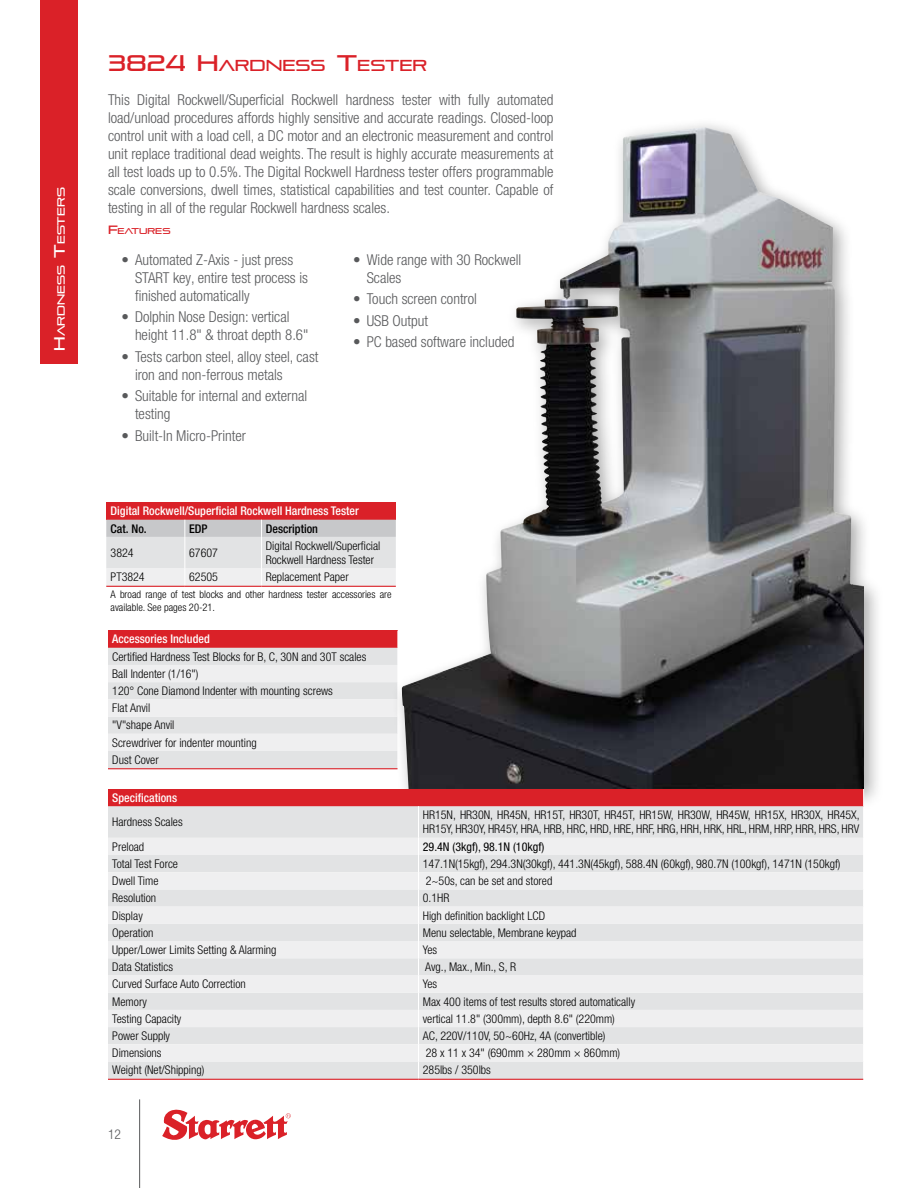
<style>
.page{position:relative;width:918px;height:1188px;background:#fff}
.page>*{position:absolute;margin:0;border:0;box-sizing:border-box;transform-origin:0 0}
.t1{font:15.75px "Pirulen Rg";color:#da2128}
.t2{font:300 condensed 15px/18px "Helvetica Neue LT Pro";color:#58595b}
.t3{font:300 condensed 13.5px "Helvetica Neue LT Pro";color:#58595b}
.t4{font:300 condensed 12px/17.2px "Helvetica Neue LT Pro";color:#000}
.t5{font:500 condensed 12px "Helvetica Neue LT Pro";color:#fff}
.t6{font:condensed 12px "Helvetica Neue LT Pro";color:#000}
.t7{font:500 condensed 12px "Helvetica Neue LT Pro";color:#000}
.t8{font:300 condensed 10.5px/12.6px "Helvetica Neue LT Pro";color:#000}
.t9{font:10.5px "Pirulen Rg";color:#fff}
.t10{font:8.4px "Pirulen";color:#da2128}
.s1{font-size:15px}
.s2{font-size:22.5px}
.s3{font-size:12px}
</style>
<div class="page">
<svg style="left:108px;top:631px;width:284px;height:139px"></svg>
<hr style="left:108px;top:768px;width:290px;height:1px;background:#da2128">
<div style="left:392px;top:117px;width:492px;height:692px;background:#000;opacity:.35"></div>
<img style="left:402px;top:127px;width:462px;height:662px">
<div style="left:108px;top:789px;width:756px;height:17px;background:#da2128"></div>
<div style="left:108px;top:806px;width:755px;height:273px;background:#e2e3e4"></div>
<svg style="left:108px;top:838px;width:755px;height:224px;fill:#efeff0"></svg>
<svg style="left:863px;top:789px;width:1px;height:17px"></svg>
<hr style="left:418px;top:806px;width:1px;height:32px;background:#fff">
<hr style="left:863px;top:806px;width:1px;height:32px;background:#fff">
<svg style="left:418px;top:838px;width:1px;height:241px"></svg>
<hr style="left:108px;top:1079px;width:310px;height:1px;background:#da2128">
<hr style="left:418px;top:1079px;width:445px;height:1px;background:#da2128">
<div style="left:106px;top:502px;width:290px;height:18px;background:#da2128"></div>
<svg style="left:106px;top:520px;width:290px;height:66px"></svg>
<hr style="left:106px;top:586px;width:79px;height:1px;background:#da2128">
<hr style="left:185px;top:586px;width:77px;height:1px;background:#da2128">
<hr style="left:262px;top:586px;width:134px;height:1px;background:#da2128">
<hr style="left:139px;top:1099px;width:1px;height:89px;background:#58595b">
<svg style="left:162px;top:1110px;width:129px;height:30px"></svg>
<div style="left:40px;top:0;width:38px;height:364px;background:#da2128"></div>
<p class="t9" style="left:55px;top:351px;width:165px;rotate:-90deg"><span class="s1">H</span>ARDNESS <span class="s1">T</span>ESTERS</p>
<h1 class="t1" style="left:108px;top:56px;width:321px"><span class="s2">3824 H</span>ARDNESS <span class="s2">T</span>ESTER</h1>
<p class="t2" style="left:108px;top:91px;width:447px;text-align:justify">This Digital Rockwell/Superficial Rockwell hardness tester with fully automated load/unload procedures affords highly sensitive and accurate readings. Closed-loop control unit with a load cell, a DC motor and an electronic measurement and control unit replace traditional dead weights. The result is highly accurate measurements at all test loads up to 0.5%. The Digital Rockwell Hardness tester offers programmable scale conversions, dwell times, statistical capabilities and test counter. Capable of testing in all of the regular Rockwell hardness scales.</p>
<p class="t10" style="left:108px;top:226px;width:63px"><span class="s3">F</span>EATURES</p>
<p class="t2" style="left:135px;top:250px;width:174px;text-indent:-14px">• Automated Z-Axis - just press<br>START key, entire test process is finished automatically</p>
<p class="t2" style="left:135px;top:308px;width:175px;text-indent:-14px">• Dolphin Nose Design: vertical height 11.8" &amp; throat depth 8.6"</p>
<p class="t2" style="left:135px;top:347px;width:185px;text-indent:-14px">• Tests carbon steel, alloy steel, cast iron and non-ferrous metals</p>
<p class="t2" style="left:135px;top:387px;width:174px;text-indent:-14px">• Suitable for internal and external testing</p>
<p class="t2" style="left:122px;top:426px;width:126px">• Built-In Micro-Printer</p>
<p class="t2" style="left:367px;top:250px;width:156px;text-indent:-14px">• Wide range with 30 Rockwell<br>Scales</p>
<p class="t2" style="left:353px;top:290px;width:125px">• Touch screen control</p>
<p class="t2" style="left:353px;top:311px;width:76px">• USB Output</p>
<p class="t2" style="left:353px;top:333px;width:163px">• PC based software included</p>
<p class="t5" style="left:111px;top:504px;width:250px">Digital Rockwell/Superficial Rockwell Hardness Tester</p>
<p class="t7" style="left:111px;top:521px;width:37px">Cat. No.</p>
<p class="t7" style="left:189px;top:521px;width:20px">EDP</p>
<p class="t7" style="left:266px;top:521px;width:54px">Description</p>
<p class="t4" style="left:111px;top:544px;width:25px">3824</p>
<p class="t4" style="left:189px;top:544px;width:30px">67607</p>
<p class="t4" style="left:266px;top:538px;width:116px;line-height:14.4px">Digital Rockwell/Superficial<br>Rockwell Hardness Tester</p>
<p class="t4" style="left:111px;top:569px;width:36px">PT3824</p>
<p class="t4" style="left:189px;top:569px;width:30px">62505</p>
<p class="t4" style="left:266px;top:569px;width:84px">Replacement Paper</p>
<p class="t8" style="left:111px;top:588px;width:282px">A broad range of test blocks and other hardness tester accessories are available. See pages 20-21.</p>
<p class="t5" style="left:112px;top:632px;width:99px">Accessories Included</p>
<p class="t4" style="left:112px;top:648px;width:256px">Certified Hardness Test Blocks for B, C, 30N and 30T scales<br>Ball Indenter (1/16")<br>120° Cone Diamond Indenter with mounting screws<br>Flat Anvil<br>"V"shape Anvil<br>Screwdriver for indenter mounting<br>Dust Cover</p>
<p class="t5" style="left:112px;top:790px;width:66px">Specifications</p>
<p class="t4" style="left:112px;top:813px;width:72px">Hardness Scales</p>
<p class="t4" style="left:423px;top:808px;width:438px;line-height:14.4px">HR15N, HR30N, HR45N, HR15T, HR30T, HR45T, HR15W, HR30W, HR45W, HR15X, HR30X, HR45X,<br>HR15Y, HR30Y, HR45Y, HRA, HRB, HRC, HRD, HRE, HRF, HRG, HRH, HRK, HRL, HRM, HRP, HRR, HRS, HRV</p>
<p class="t4" style="left:112px;top:838px;width:33px">Preload</p>
<p class="t6" style="left:423px;top:839px;width:123px">29.4N (3kgf), 98.1N (10kgf)</p>
<p class="t4" style="left:112px;top:855px;width:67px">Total Test Force</p>
<p class="t4" style="left:423px;top:855px;width:419px">147.1N(15kgf), 294.3N(30kgf), 441.3N(45kgf), 588.4N (60kgf), 980.7N (100kgf), 1471N (150kgf)</p>
<p class="t4" style="left:112px;top:872px;width:48px">Dwell Time</p>
<p class="t4" style="left:426px;top:872px;width:128px">2~50s, can be set and stored</p>
<p class="t4" style="left:112px;top:889px;width:45px">Resolution</p>
<p class="t4" style="left:423px;top:889px;width:28px">0.1HR</p>
<p class="t4" style="left:112px;top:907px;width:32px">Display</p>
<p class="t4" style="left:423px;top:907px;width:124px">High definition backlight LCD</p>
<p class="t4" style="left:112px;top:924px;width:43px">Operation</p>
<p class="t4" style="left:423px;top:924px;width:155px">Menu selectable, Membrane keypad</p>
<p class="t4" style="left:112px;top:941px;width:166px">Upper/Lower Limits Setting &amp; Alarming</p>
<p class="t4" style="left:423px;top:941px;width:16px">Yes</p>
<p class="t4" style="left:112px;top:958px;width:62px">Data Statistics</p>
<p class="t4" style="left:425px;top:958px;width:92px">Avg., Max., Min., S, R</p>
<p class="t4" style="left:112px;top:975px;width:135px">Curved Surface Auto Correction</p>
<p class="t4" style="left:423px;top:975px;width:16px">Yes</p>
<p class="t4" style="left:112px;top:993px;width:36px">Memory</p>
<p class="t4" style="left:423px;top:993px;width:214px">Max 400 items of test results stored automatically</p>
<p class="t4" style="left:112px;top:1010px;width:71px">Testing Capacity</p>
<p class="t4" style="left:423px;top:1010px;width:194px">vertical 11.8" (300mm), depth 8.6" (220mm)</p>
<p class="t4" style="left:112px;top:1027px;width:59px">Power Supply</p>
<p class="t4" style="left:423px;top:1027px;width:184px">AC, 220V/110V, 50~60Hz, 4A (convertible)</p>
<p class="t4" style="left:112px;top:1044px;width:51px">Dimensions</p>
<p class="t4" style="left:426px;top:1044px;width:196px">28 x 11 x 34" (690mm × 280mm × 860mm)</p>
<p class="t4" style="left:112px;top:1061px;width:94px">Weight (Net/Shipping)</p>
<p class="t4" style="left:423px;top:1061px;width:70px">285lbs / 350lbs</p>
<p class="t3" style="left:108px;top:1127px;width:14px">12</p>
</div>
